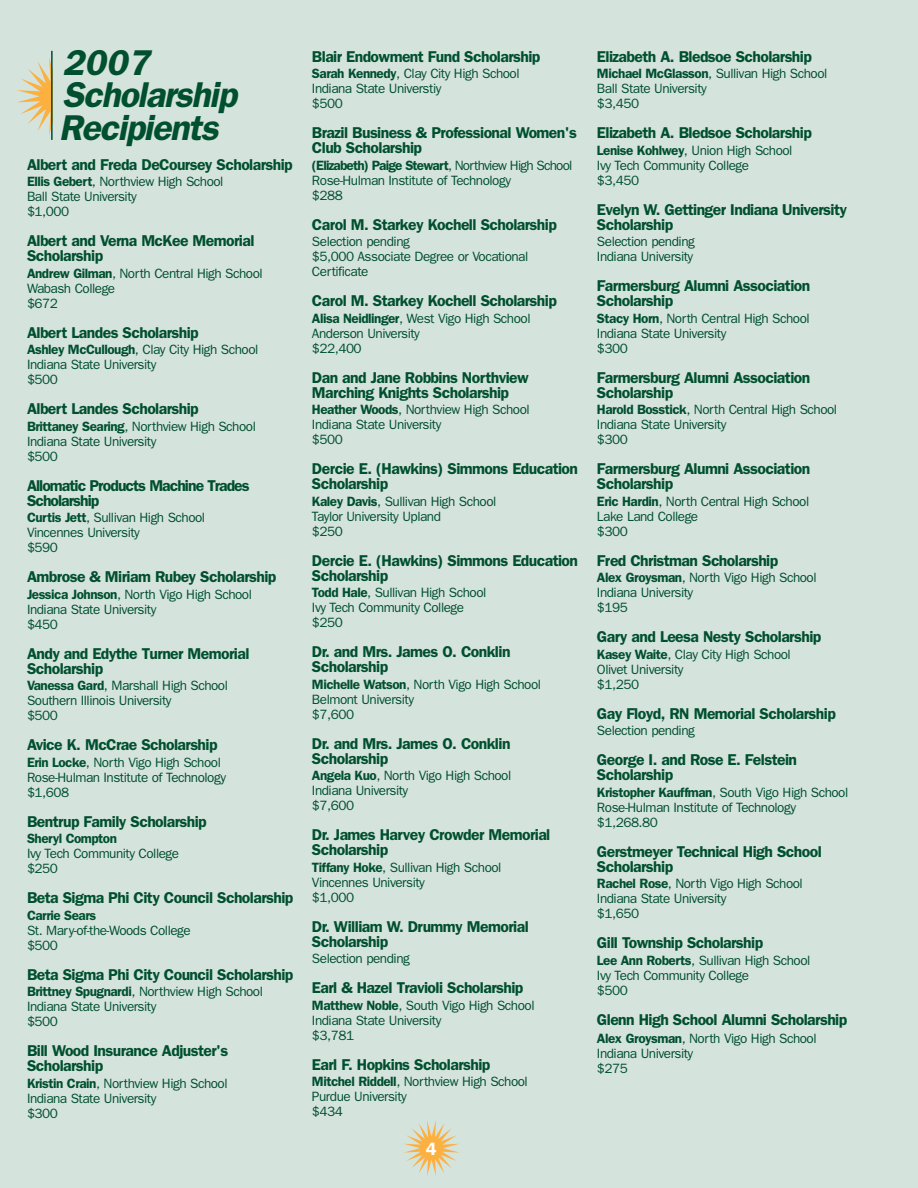
<style>
.page{position:relative;width:918px;height:1188px;background:#d5e3dd}
.page>*{position:absolute;margin:0;border:0;box-sizing:border-box;transform-origin:0 0}
.t1{font:italic 600 36px/32.2px "Franklin Gothic";color:#00502f}
.t2{font:600 18px "Franklin Gothic";color:#fff}
.t3{font:600 15.75px/15px "Franklin Gothic";letter-spacing:-.035em;color:#00502f}
.t4{font:600 15.75px/15px "Franklin Gothic";letter-spacing:-.06em;color:#00502f}
.t5{font:13.5px/15px "Franklin Gothic";letter-spacing:-.035em;color:#00502f}
.t6{font:600 13.5px "Franklin Gothic";letter-spacing:-.035em;color:#00502f}
.s1{font-weight:600}
</style>
<div class="page">
<svg style="left:404px;top:1120px;width:55px;height:56px"></svg>
<svg style="left:17px;top:58px;width:34px;height:77px"></svg>
<hr style="left:51px;top:51px;width:2px;height:89px;background:#00502f">
<h1 class="t1" style="left:59px;top:50px;width:186px">2007<br>Scholarship<br>Recipients</h1>
<p class="t3" style="left:27px;top:158px;width:267px">Albert and Freda DeCoursey Scholarship</p>
<p class="t5" style="left:27px;top:175px;width:198px"><span class="s1">Ellis Gebert</span>, Northview High School<br>Ball State University<br>$1,000</p>
<p class="t3" style="left:27px;top:235px;width:229px">Albert and Verna McKee Memorial<br>Scholarship</p>
<p class="t5" style="left:27px;top:267px;width:237px"><span class="s1">Andrew Gilman</span>, North Central High School<br>Wabash College<br>$672</p>
<p class="t3" style="left:27px;top:326px;width:173px">Albert Landes Scholarship</p>
<p class="t5" style="left:27px;top:343px;width:233px"><span class="s1">Ashley McCullough</span>, Clay City High School<br>Indiana State University<br>$500</p>
<p class="t3" style="left:27px;top:403px;width:173px">Albert Landes Scholarship</p>
<p class="t5" style="left:27px;top:420px;width:230px"><span class="s1">Brittaney Searing</span>, Northview High School<br>Indiana State University<br>$500</p>
<p class="t4" style="left:27px;top:479px;width:224px">Allomatic Products Machine Trades<br>Scholarship</p>
<p class="t5" style="left:27px;top:511px;width:180px"><span class="s1">Curtis Jett</span>, Sullivan High School<br>Vincennes University<br>$590</p>
<p class="t3" style="left:27px;top:571px;width:251px">Ambrose &amp; Miriam Rubey Scholarship</p>
<p class="t5" style="left:27px;top:588px;width:226px"><span class="s1">Jessica Johnson</span>, North Vigo High School<br>Indiana State University<br>$450</p>
<p class="t3" style="left:27px;top:647px;width:224px">Andy and Edythe Turner Memorial<br>Scholarship</p>
<p class="t5" style="left:27px;top:679px;width:203px"><span class="s1">Vanessa Gard</span>, Marshall High School<br>Southern Illinois University<br>$500</p>
<p class="t3" style="left:27px;top:739px;width:192px">Avice K. McCrae Scholarship</p>
<p class="t5" style="left:27px;top:756px;width:201px"><span class="s1">Erin Locke</span>, North Vigo High School<br>Rose-Hulman Institute of Technology $1,608</p>
<p class="t3" style="left:27px;top:815px;width:181px">Bentrup Family Scholarship</p>
<p class="t6" style="left:27px;top:834px;width:92px">Sheryl Compton</p>
<p class="t5" style="left:27px;top:847px;width:154px">Ivy Tech Community College $250</p>
<p class="t3" style="left:27px;top:892px;width:268px">Beta Sigma Phi City Council Scholarship</p>
<p class="t6" style="left:27px;top:911px;width:71px">Carrie Sears</p>
<p class="t5" style="left:27px;top:924px;width:165px">St. Mary-of-the-Woods College $500</p>
<p class="t3" style="left:27px;top:968px;width:268px">Beta Sigma Phi City Council Scholarship</p>
<p class="t5" style="left:27px;top:985px;width:238px"><span class="s1">Brittney Spugnardi</span>, Northview High School<br>Indiana State University<br>$500</p>
<p class="t3" style="left:27px;top:1045px;width:203px">Bill Wood Insurance Adjuster's<br>Scholarship</p>
<p class="t5" style="left:27px;top:1077px;width:202px"><span class="s1">Kristin Crain</span>, Northview High School<br>Indiana State University<br>$300</p>
<p class="t3" style="left:312px;top:50px;width:230px">Blair Endowment Fund Scholarship</p>
<p class="t5" style="left:312px;top:67px;width:209px"><span class="s1">Sarah Kennedy</span>, Clay City High School<br>Indiana State Universtiy<br>$500</p>
<p class="t3" style="left:312px;top:127px;width:266px">Brazil Business &amp; Professional Women's<br>Club Scholarship</p>
<p class="t5" style="left:312px;top:159px;width:262px"><span class="s1">(Elizabeth) Paige Stewart</span>, Northview High School<br>Rose-Hulman Institute of Technology<br>$288</p>
<p class="t3" style="left:312px;top:218px;width:246px">Carol M. Starkey Kochell Scholarship</p>
<p class="t5" style="left:312px;top:235px;width:218px">Selection pending<br>$5,000 Associate Degree or Vocational<br>Certificate</p>
<p class="t3" style="left:312px;top:295px;width:246px">Carol M. Starkey Kochell Scholarship</p>
<p class="t5" style="left:312px;top:312px;width:220px"><span class="s1">Alisa Neidlinger</span>, West Vigo High School<br>Anderson University<br>$22,400</p>
<p class="t3" style="left:312px;top:371px;width:218px">Dan and Jane Robbins Northview<br>Marching Knights Scholarship</p>
<p class="t5" style="left:312px;top:403px;width:219px"><span class="s1">Heather Woods</span>, Northview High School<br>Indiana State University<br>$500</p>
<p class="t3" style="left:312px;top:463px;width:268px">Dercie E. (Hawkins) Simmons Education<br>Scholarship</p>
<p class="t5" style="left:312px;top:495px;width:186px"><span class="s1">Kaley Davis</span>, Sullivan High School<br>Taylor University Upland<br>$250</p>
<p class="t3" style="left:312px;top:554px;width:268px">Dercie E. (Hawkins) Simmons Education<br>Scholarship</p>
<p class="t5" style="left:312px;top:586px;width:176px"><span class="s1">Todd Hale</span>, Sullivan High School<br>Ivy Tech Community College $250</p>
<p class="t3" style="left:312px;top:646px;width:200px">Dr. and Mrs. James O. Conklin<br>Scholarship</p>
<p class="t5" style="left:312px;top:678px;width:231px"><span class="s1">Michelle Watson</span>, North Vigo High School<br>Belmont University<br>$7,600</p>
<p class="t3" style="left:312px;top:737px;width:200px">Dr. and Mrs. James O. Conklin<br>Scholarship</p>
<p class="t5" style="left:312px;top:769px;width:201px"><span class="s1">Angela Kuo</span>, North Vigo High School<br>Indiana University<br>$7,600</p>
<p class="t3" style="left:312px;top:829px;width:240px">Dr. James Harvey Crowder Memorial<br>Scholarship</p>
<p class="t5" style="left:312px;top:861px;width:191px"><span class="s1">Tiffany Hoke</span>, Sullivan High School<br>Vincennes University<br>$1,000</p>
<p class="t3" style="left:312px;top:920px;width:218px">Dr. William W. Drummy Memorial<br>Scholarship</p>
<p class="t5" style="left:312px;top:952px;width:99px">Selection pending</p>
<p class="t3" style="left:312px;top:982px;width:213px">Earl &amp; Hazel Travioli Scholarship</p>
<p class="t5" style="left:312px;top:999px;width:224px"><span class="s1">Matthew Noble</span>, South Vigo High School<br>Indiana State University<br>$3,781</p>
<p class="t3" style="left:312px;top:1058px;width:180px">Earl F. Hopkins Scholarship</p>
<p class="t5" style="left:312px;top:1075px;width:217px"><span class="s1">Mitchel Riddell</span>, Northview High School<br>Purdue University<br>$434</p>
<h2 class="t2" style="left:426px;top:1142px;width:12px">4</h2>
<p class="t3" style="left:597px;top:50px;width:216px">Elizabeth A. Bledsoe Scholarship</p>
<p class="t5" style="left:597px;top:67px;width:232px"><span class="s1">Michael McGlasson</span>, Sullivan High School<br>Ball State University<br>$3,450</p>
<p class="t3" style="left:597px;top:127px;width:216px">Elizabeth A. Bledsoe Scholarship</p>
<p class="t5" style="left:597px;top:144px;width:197px"><span class="s1">Lenise Kohlwey</span>, Union High School<br>Ivy Tech Community College $3,450</p>
<p class="t3" style="left:597px;top:203px;width:252px">Evelyn W. Gettinger Indiana University<br>Scholarship</p>
<p class="t5" style="left:597px;top:235px;width:99px">Selection pending<br>Indiana University</p>
<p class="t3" style="left:597px;top:280px;width:215px">Farmersburg Alumni Association<br>Scholarship</p>
<p class="t5" style="left:597px;top:312px;width:214px"><span class="s1">Stacy Horn</span>, North Central High School<br>Indiana State University<br>$300</p>
<p class="t3" style="left:597px;top:371px;width:215px">Farmersburg Alumni Association<br>Scholarship</p>
<p class="t5" style="left:597px;top:403px;width:242px"><span class="s1">Harold Bosstick</span>, North Central High School<br>Indiana State University<br>$300</p>
<p class="t3" style="left:597px;top:463px;width:215px">Farmersburg Alumni Association<br>Scholarship</p>
<p class="t5" style="left:597px;top:495px;width:214px"><span class="s1">Eric Hardin</span>, North Central High School<br>Lake Land College<br>$300</p>
<p class="t3" style="left:597px;top:554px;width:183px">Fred Christman Scholarship</p>
<p class="t5" style="left:597px;top:571px;width:221px"><span class="s1">Alex Groysman</span>, North Vigo High School<br>Indiana University<br>$195</p>
<p class="t3" style="left:597px;top:631px;width:226px">Gary and Leesa Nesty Scholarship</p>
<p class="t5" style="left:597px;top:648px;width:195px"><span class="s1">Kasey Waite</span>, Clay City High School<br>Olivet University<br>$1,250</p>
<p class="t3" style="left:597px;top:707px;width:240px">Gay Floyd, RN Memorial Scholarship</p>
<p class="t5" style="left:597px;top:724px;width:99px">Selection pending</p>
<p class="t3" style="left:597px;top:754px;width:202px">George I. and Rose E. Felstein<br>Scholarship</p>
<p class="t5" style="left:597px;top:786px;width:253px"><span class="s1">Kristopher Kauffman</span>, South Vigo High School<br>Rose-Hulman Institute of Technology $1,268.80</p>
<p class="t3" style="left:597px;top:845px;width:226px">Gerstmeyer Technical High School<br>Scholarship</p>
<p class="t5" style="left:597px;top:877px;width:207px"><span class="s1">Rachel Rose</span>, North Vigo High School<br>Indiana State University<br>$1,650</p>
<p class="t3" style="left:597px;top:937px;width:168px">Gill Township Scholarship</p>
<p class="t5" style="left:597px;top:954px;width:215px"><span class="s1">Lee Ann Roberts</span>, Sullivan High School<br>Ivy Tech Community College<br>$500</p>
<p class="t3" style="left:597px;top:1013px;width:252px">Glenn High School Alumni Scholarship</p>
<p class="t5" style="left:597px;top:1032px;width:221px"><span class="s1">Alex Groysman</span>, North Vigo High School<br>Indiana University<br>$275</p>
</div>
